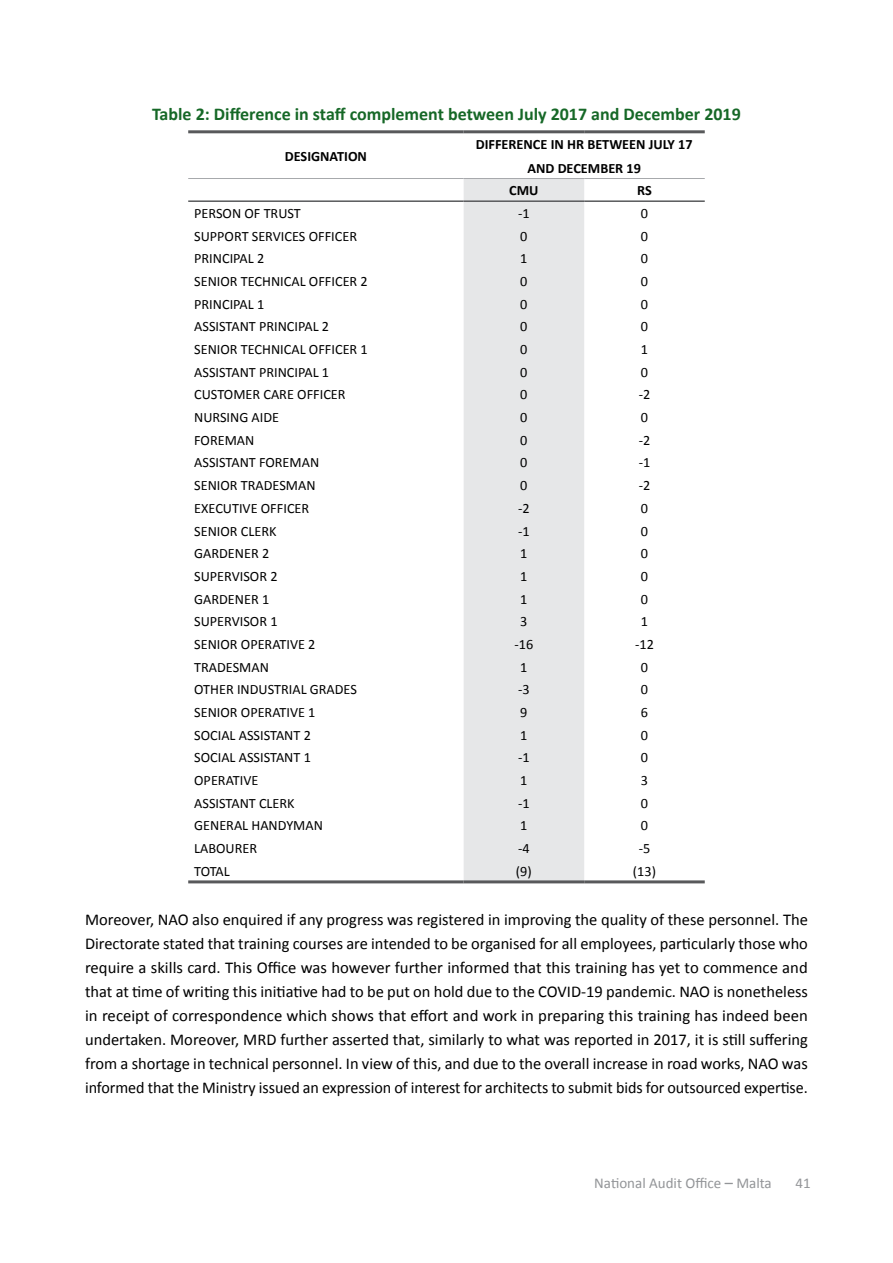
<style>
.page{position:relative;width:893px;height:1263px;background:#fff}
.page>*{position:absolute;margin:0;border:0;box-sizing:border-box;transform-origin:0 0}
.t1{font:700 18px "Calibri";color:#166827}
.t2{font:16.5px/24px "Calibri";letter-spacing:-.005em;color:#000;text-align:justify}
.t3{font:15px "Calibri";color:#939598}
.t4{font:14.25px "Calibri";color:#000}
.t5{font:700 14.25px/24px "Calibri";color:#000;text-align:center}
.s1{font-size:16.5px}
</style>
<div class="page">
<div style="left:464px;top:179px;width:120px;height:701px;background:#e6e7e8"></div>
<hr style="left:188px;top:130px;width:276px;height:3px;background:#58595b">
<hr style="left:464px;top:130px;width:120px;height:3px;background:#58595b">
<hr style="left:584px;top:130px;width:121px;height:3px;background:#58595b">
<hr style="left:188px;top:880px;width:276px;height:3px;background:#58595b">
<hr style="left:464px;top:880px;width:120px;height:3px;background:#58595b">
<hr style="left:584px;top:880px;width:121px;height:3px;background:#58595b">
<hr style="left:188px;top:200px;width:276px;height:2px;background:#58595b">
<hr style="left:464px;top:200px;width:120px;height:2px;background:#58595b">
<hr style="left:584px;top:200px;width:121px;height:2px;background:#58595b">
<hr style="left:188px;top:178px;width:276px;height:1px;background:#a7a9ac">
<hr style="left:464px;top:178px;width:120px;height:1px;background:#a7a9ac">
<hr style="left:584px;top:178px;width:121px;height:1px;background:#a7a9ac">
<p class="t1" style="left:152px;top:101px;width:590px">Table 2: Difference in staff complement between July 2017 and December 2019</p>
<p class="t5" style="left:285px;top:143px;width:84px">DESIGNATION</p>
<p class="t5" style="left:476px;top:131px;width:218px">DIFFERENCE IN HR BETWEEN JULY 17<br>AND DECEMBER 19</p>
<p class="t5" style="left:509px;top:178px;width:31px">CMU</p>
<p class="t5" style="left:637px;top:178px;width:16px">RS</p>
<p class="t4" style="left:194px;top:203px;width:108px">PERSON OF TRUST</p>
<p class="t4" style="left:518px;top:203px;width:13px">-1</p>
<p class="t4" style="left:641px;top:203px;width:9px">0</p>
<p class="t4" style="left:194px;top:226px;width:164px">SUPPORT SERVICES OFFICER</p>
<p class="t4" style="left:520px;top:226px;width:9px">0</p>
<p class="t4" style="left:641px;top:226px;width:9px">0</p>
<p class="t4" style="left:194px;top:249px;width:72px">PRINCIPAL 2</p>
<p class="t4" style="left:520px;top:249px;width:9px">1</p>
<p class="t4" style="left:641px;top:249px;width:9px">0</p>
<p class="t4" style="left:194px;top:271px;width:175px">SENIOR TECHNICAL OFFICER 2</p>
<p class="t4" style="left:520px;top:271px;width:9px">0</p>
<p class="t4" style="left:641px;top:271px;width:9px">0</p>
<p class="t4" style="left:194px;top:294px;width:72px">PRINCIPAL 1</p>
<p class="t4" style="left:520px;top:294px;width:9px">0</p>
<p class="t4" style="left:641px;top:294px;width:9px">0</p>
<p class="t4" style="left:194px;top:317px;width:136px">ASSISTANT PRINCIPAL 2</p>
<p class="t4" style="left:520px;top:317px;width:9px">0</p>
<p class="t4" style="left:641px;top:317px;width:9px">0</p>
<p class="t4" style="left:194px;top:339px;width:175px">SENIOR TECHNICAL OFFICER 1</p>
<p class="t4" style="left:520px;top:339px;width:9px">0</p>
<p class="t4" style="left:641px;top:339px;width:9px">1</p>
<p class="t4" style="left:194px;top:362px;width:136px">ASSISTANT PRINCIPAL 1</p>
<p class="t4" style="left:520px;top:362px;width:9px">0</p>
<p class="t4" style="left:641px;top:362px;width:9px">0</p>
<p class="t4" style="left:194px;top:385px;width:153px">CUSTOMER CARE OFFICER</p>
<p class="t4" style="left:520px;top:385px;width:9px">0</p>
<p class="t4" style="left:639px;top:385px;width:13px">-2</p>
<p class="t4" style="left:194px;top:407px;width:86px">NURSING AIDE</p>
<p class="t4" style="left:520px;top:407px;width:9px">0</p>
<p class="t4" style="left:641px;top:407px;width:9px">0</p>
<p class="t4" style="left:194px;top:430px;width:62px">FOREMAN</p>
<p class="t4" style="left:520px;top:430px;width:9px">0</p>
<p class="t4" style="left:639px;top:430px;width:13px">-2</p>
<p class="t4" style="left:194px;top:453px;width:127px">ASSISTANT FOREMAN</p>
<p class="t4" style="left:520px;top:453px;width:9px">0</p>
<p class="t4" style="left:639px;top:453px;width:13px">-1</p>
<p class="t4" style="left:194px;top:475px;width:123px">SENIOR TRADESMAN</p>
<p class="t4" style="left:520px;top:475px;width:9px">0</p>
<p class="t4" style="left:639px;top:475px;width:13px">-2</p>
<p class="t4" style="left:194px;top:498px;width:117px">EXECUTIVE OFFICER</p>
<p class="t4" style="left:518px;top:498px;width:13px">-2</p>
<p class="t4" style="left:641px;top:498px;width:9px">0</p>
<p class="t4" style="left:194px;top:521px;width:84px">SENIOR CLERK</p>
<p class="t4" style="left:518px;top:521px;width:13px">-1</p>
<p class="t4" style="left:641px;top:521px;width:9px">0</p>
<p class="t4" style="left:194px;top:544px;width:77px">GARDENER 2</p>
<p class="t4" style="left:520px;top:544px;width:9px">1</p>
<p class="t4" style="left:641px;top:544px;width:9px">0</p>
<p class="t4" style="left:194px;top:566px;width:85px">SUPERVISOR 2</p>
<p class="t4" style="left:520px;top:566px;width:9px">1</p>
<p class="t4" style="left:641px;top:566px;width:9px">0</p>
<p class="t4" style="left:194px;top:589px;width:77px">GARDENER 1</p>
<p class="t4" style="left:520px;top:589px;width:9px">1</p>
<p class="t4" style="left:641px;top:589px;width:9px">0</p>
<p class="t4" style="left:194px;top:612px;width:85px">SUPERVISOR 1</p>
<p class="t4" style="left:520px;top:612px;width:9px">3</p>
<p class="t4" style="left:641px;top:612px;width:9px">1</p>
<p class="t4" style="left:194px;top:634px;width:123px">SENIOR OPERATIVE 2</p>
<p class="t4" style="left:514px;top:634px;width:20px">-16</p>
<p class="t4" style="left:635px;top:634px;width:20px">-12</p>
<p class="t4" style="left:194px;top:657px;width:76px">TRADESMAN</p>
<p class="t4" style="left:520px;top:657px;width:9px">1</p>
<p class="t4" style="left:641px;top:657px;width:9px">0</p>
<p class="t4" style="left:194px;top:680px;width:164px">OTHER INDUSTRIAL GRADES</p>
<p class="t4" style="left:518px;top:680px;width:13px">-3</p>
<p class="t4" style="left:641px;top:680px;width:9px">0</p>
<p class="t4" style="left:194px;top:702px;width:123px">SENIOR OPERATIVE 1</p>
<p class="t4" style="left:520px;top:702px;width:9px">9</p>
<p class="t4" style="left:641px;top:702px;width:9px">6</p>
<p class="t4" style="left:194px;top:725px;width:118px">SOCIAL ASSISTANT 2</p>
<p class="t4" style="left:520px;top:725px;width:9px">1</p>
<p class="t4" style="left:641px;top:725px;width:9px">0</p>
<p class="t4" style="left:194px;top:748px;width:118px">SOCIAL ASSISTANT 1</p>
<p class="t4" style="left:518px;top:748px;width:13px">-1</p>
<p class="t4" style="left:641px;top:748px;width:9px">0</p>
<p class="t4" style="left:194px;top:770px;width:66px">OPERATIVE</p>
<p class="t4" style="left:520px;top:770px;width:9px">1</p>
<p class="t4" style="left:641px;top:770px;width:9px">3</p>
<p class="t4" style="left:194px;top:793px;width:102px">ASSISTANT CLERK</p>
<p class="t4" style="left:518px;top:793px;width:13px">-1</p>
<p class="t4" style="left:641px;top:793px;width:9px">0</p>
<p class="t4" style="left:194px;top:816px;width:130px">GENERAL HANDYMAN</p>
<p class="t4" style="left:520px;top:816px;width:9px">1</p>
<p class="t4" style="left:641px;top:816px;width:9px">0</p>
<p class="t4" style="left:194px;top:838px;width:64px">LABOURER</p>
<p class="t4" style="left:518px;top:838px;width:13px">-4</p>
<p class="t4" style="left:639px;top:838px;width:13px">-5</p>
<p class="t4" style="left:194px;top:861px;width:37px">TOTAL</p>
<p class="t4" style="left:516px;top:861px;width:17px">(9)</p>
<p class="t4" style="left:633px;top:861px;width:25px">(13)</p>
<p class="t2" style="left:85px;top:907px;width:724px">Moreover, NAO also enquired if any progress was registered in improving the quality of these personnel. The Directorate stated that training courses are intended to be organised for all employees, particularly those who require a skills card. This Office was however further informed that this training has yet to commence and that at time of writing this initiative had to be put on hold due to the COVID-19 pandemic. NAO is nonetheless in receipt of correspondence which shows that effort and work in preparing this training has indeed been undertaken. Moreover, MRD further asserted that, similarly to what was reported in 2017, it is still suffering from a shortage in technical personnel. In view of this, and due to the overall increase in road works, NAO was informed that the Ministry issued an expression of interest for architects to submit bids for outsourced expertise.</p>
<p class="t3" style="left:594px;top:1173px;width:179px">National Audit Office <span class="s1">–</span> Malta</p>
<p class="t3" style="left:795px;top:1173px;width:17px">41</p>
</div>
